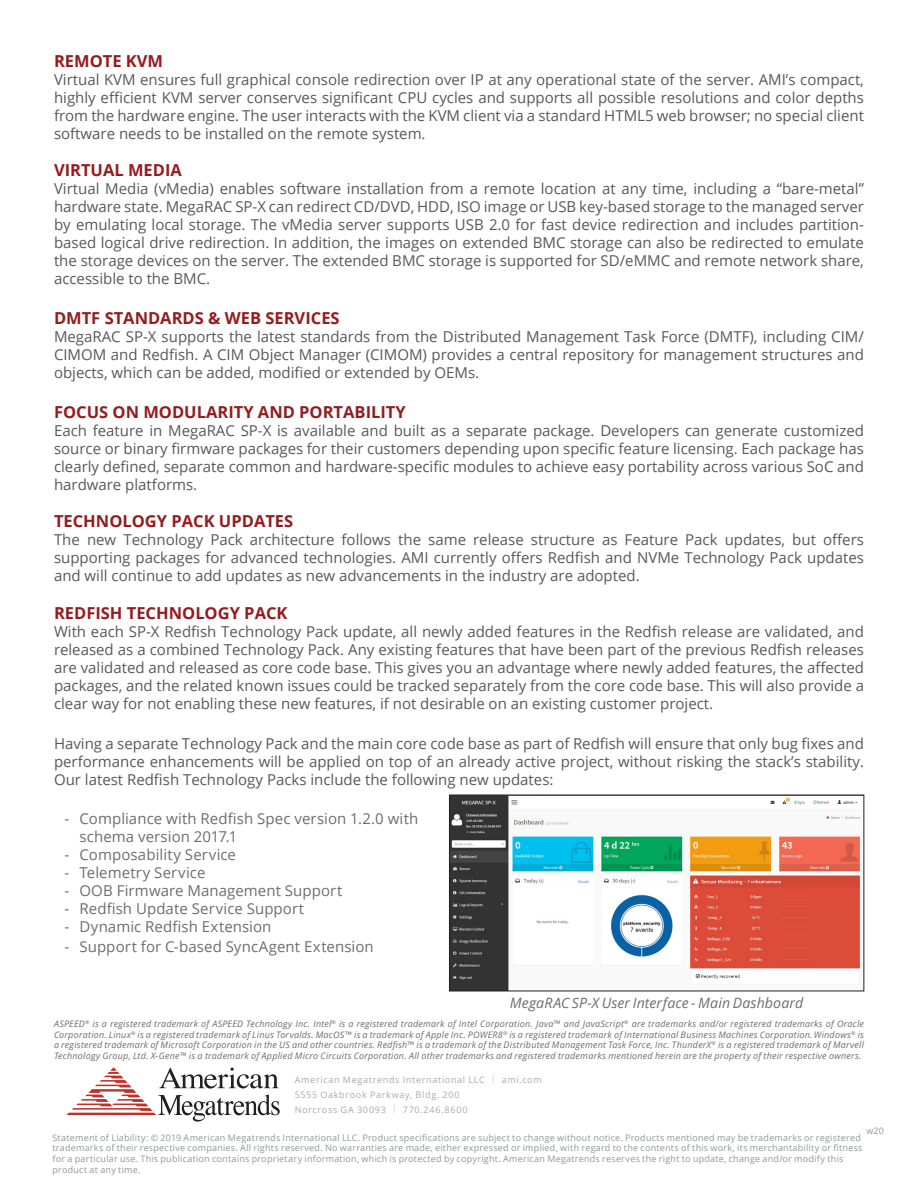
<style>
.page{position:relative;width:918px;height:1188px;background:#fff}
.page>*{position:absolute;margin:0;border:0;box-sizing:border-box;transform-origin:0 0}
.t1{font:700 16.5px "Open Sans";color:#941c1f}
.BodyText{font:15px/18px "Open Sans";color:#57585a;text-align:justify}
.t2{font:15px/18px "Open Sans";letter-spacing:.005em;color:#6c6d70}
.t3{font:italic 14.1px "Open Sans";letter-spacing:.01em;color:#6c6d70}
.t4{font:italic 9px/10.8px "Open Sans";letter-spacing:.025em;color:#6c6d70;text-align:justify}
.t5{font:9px/10.8px "Open Sans";letter-spacing:.025em;color:#939598}
.t6{font:9px "Open Sans";letter-spacing:.075em;color:#a8a9ad}
.s1{font-style:normal}
</style>
<div class="page">
<svg style="left:67px;top:1067px;width:213px;height:55px"></svg>
<img style="left:451px;top:797px;width:410px;height:192px">
<div style="left:449px;top:795px;width:415px;height:196px;border:1px solid #231f20"></div>
<p class="t1" style="left:54px;top:49px;width:111px">REMOTE KVM</p>
<p class="BodyText" style="left:54px;top:70px;width:812px">Virtual KVM ensures full graphical console redirection over IP at any operational state of the server. AMI’s compact, highly efficient KVM server conserves significant CPU cycles and supports all possible resolutions and color depths from the hardware engine. The user interacts with the KVM client via a standard HTML5 web browser; no special client software needs to be installed on the remote system.</p>
<p class="t1" style="left:54px;top:159px;width:129px">VIRTUAL MEDIA</p>
<p class="BodyText" style="left:54px;top:180px;width:812px">Virtual Media (vMedia) enables software installation from a remote location at any time, including a “bare-metal” hardware state. MegaRAC SP-X can redirect CD/DVD, HDD, ISO image or USB key-based storage to the managed server by emulating local storage. The vMedia server supports USB 2.0 for fast device redirection and includes partition&shy;based logical drive redirection. In addition, the images on extended BMC storage can also be redirected to emulate the storage devices on the server. The extended BMC storage is supported for SD/eMMC and remote network share, accessible to the BMC.</p>
<p class="t1" style="left:54px;top:306px;width:287px">DMTF STANDARDS &amp; WEB SERVICES</p>
<p class="BodyText" style="left:54px;top:327px;width:812px">MegaRAC SP-X supports the latest standards from the Distributed Management Task Force (DMTF), including CIM/ CIMOM and Redfish. A CIM Object Manager (CIMOM) provides a central repository for management structures and objects, which can be added, modified or extended by OEMs.</p>
<p class="t1" style="left:54px;top:400px;width:353px">FOCUS ON MODULARITY AND PORTABILITY</p>
<p class="BodyText" style="left:54px;top:421px;width:812px">Each feature in MegaRAC SP-X is available and built as a separate package. Developers can generate customized source or binary firmware packages for their customers depending upon specific feature licensing. Each package has clearly defined, separate common and hardware-specific modules to achieve easy portability across various SoC and hardware platforms.</p>
<p class="t1" style="left:54px;top:510px;width:241px">TECHNOLOGY PACK UPDATES</p>
<p class="BodyText" style="left:54px;top:531px;width:812px">The new Technology Pack architecture follows the same release structure as Feature Pack updates, but offers supporting packages for advanced technologies. AMI currently offers Redfish and NVMe Technology Pack updates and will continue to add updates as new advancements in the industry are adopted.</p>
<p class="t1" style="left:54px;top:602px;width:235px">REDFISH TECHNOLOGY PACK</p>
<p class="BodyText" style="left:54px;top:622px;width:812px">With each SP-X Redfish Technology Pack update, all newly added features in the Redfish release are validated, and released as a combined Technology Pack. Any existing features that have been part of the previous Redfish releases are validated and released as core code base. This gives you an advantage where newly added features, the affected packages, and the related known issues could be tracked separately from the core code base. This will also provide a clear way for not enabling these new features, if not desirable on an existing customer project.</p>
<p class="BodyText" style="left:54px;top:734px;width:812px">Having a separate Technology Pack and the main core code base as part of Redfish will ensure that only bug fixes and performance enhancements will be applied on top of an already active project, without risking the stack’s stability.<br>Our latest Redfish Technology Packs include the following new updates:</p>
<p class="t2" style="left:80px;top:810px;width:340px;text-indent:-15px">- Compliance with Redfish Spec version 1.2.0 with schema version 2017.1</p>
<p class="t2" style="left:64px;top:846px;width:173px">- Composability Service</p>
<p class="t2" style="left:64px;top:864px;width:142px">- Telemetry Service</p>
<p class="t2" style="left:64px;top:882px;width:279px">- OOB Firmware Management Support</p>
<p class="t2" style="left:64px;top:900px;width:241px">- Redfish Update Service Support</p>
<p class="t2" style="left:64px;top:918px;width:208px">- Dynamic Redfish Extension</p>
<p class="t2" style="left:64px;top:937px;width:311px">- Support for C-based SyncAgent Extension</p>
<p class="t3" style="left:510px;top:993px;width:295px">MegaRAC SP-X User Interface - Main Dashboard</p>
<p class="t4" style="left:54px;top:1018px;width:812px">ASPEED<sup>®</sup> is a registered trademark of ASPEED Technology Inc. Intel<sup>®</sup> is a registered trademark of Intel Corporation. Java<span class="s1">™</span> and JavaScript<sup>®</sup> are trademarks and/or registered trademarks of Oracle Corporation. Linux<sup>®</sup> is a registered trademark of Linus Torvalds. MacOS<span class="s1">™</span> is a trademark of Apple Inc. POWER8<sup>®</sup> is a registered trademark of International Business Machines Corporation.Windows<sup>®</sup> is a registered trademark of Microsoft Corporation in the US and other countries. Redfish<span class="s1">™</span> is a trademark of the Distributed Management Task Force, Inc. ThunderX<sup>®</sup> is a registered trademark of Marvell Technology Group, Ltd. X-Gene™ is a trademark of Applied Micro Circuits Corporation. All other trademarks and registered trademarks mentioned herein are the property of their respective owners.</p>
<p class="t6" style="left:295px;top:1074px;width:249px">American Megatrends International LLC <sup>|</sup> ami.com</p>
<p class="t6" style="left:295px;top:1089px;width:166px">5555 Oakbrook Parkway, Bldg. 200</p>
<p class="t6" style="left:295px;top:1104px;width:174px">Norcross GA 30093 <sup>|</sup> 770.246.8600</p>
<p class="t5" style="left:866px;top:1126px;width:19px">w20</p>
<p class="t5" style="left:52px;top:1132px;width:812px">Statement of Liability: © 2019 American Megatrends International LLC. Product specifications are subject to change without notice. Products mentioned may be trademarks or registered trademarks of their respective companies. All rights reserved. No warranties are made, either expressed or implied, with regard to the contents of this work, its merchantability or fitness for a particular use. This publication contains proprietary information, which is protected by copyright. American Megatrends reserves the right to update, change and/or modify this product at any time.</p>
</div>
